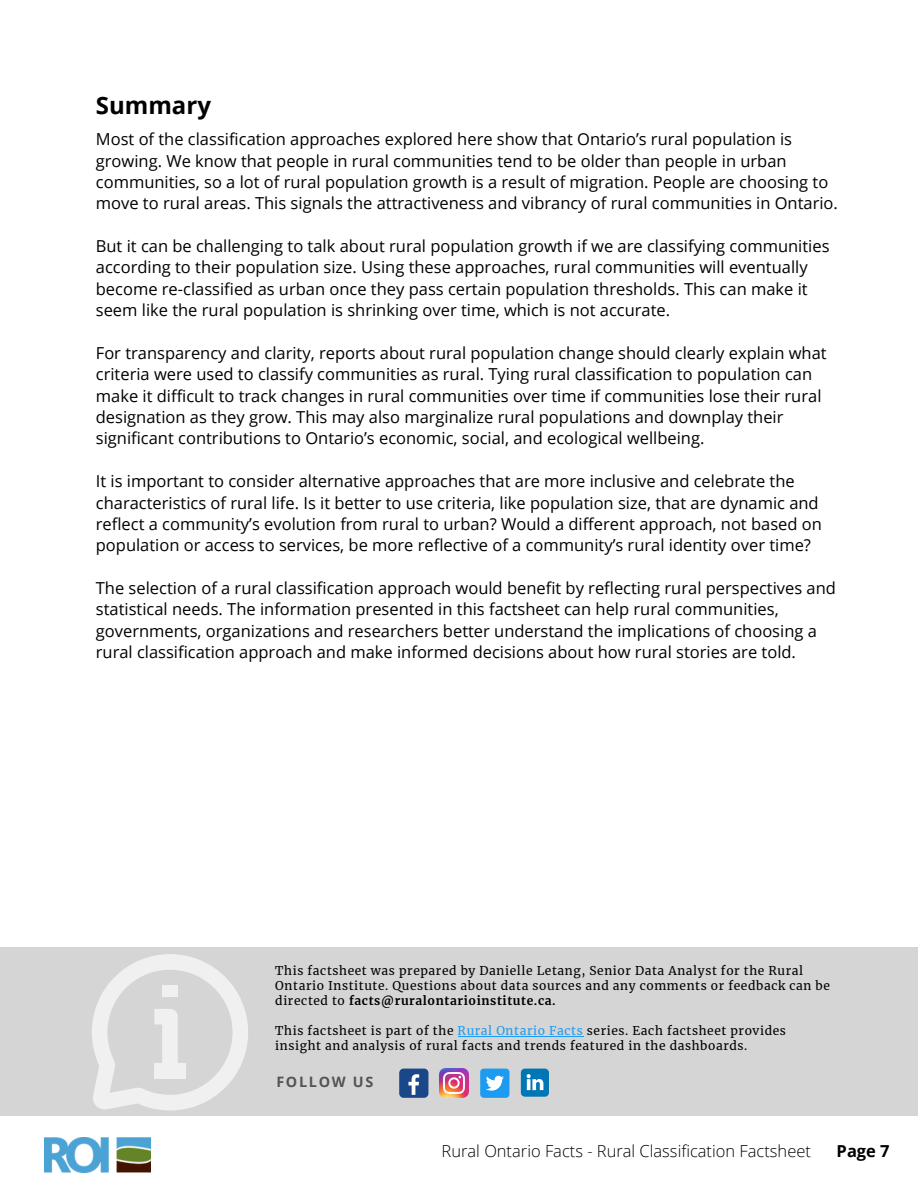
<style>
.page{position:relative;width:918px;height:1188px;background:#fff}
.page>*{position:absolute;margin:0;border:0;box-sizing:border-box;transform-origin:0 0}
.t1{font:700 24px "Open Sans";color:#000}
.t2{font:16.5px/21.3px "Open Sans";color:#000}
.t3{font:300 16.5px "Open Sans";color:#000}
.t4{font:700 16.5px "Open Sans";color:#000}
.t5{font:700 14.4px "Open Sans";letter-spacing:.12em;color:#545454}
.t6{font:12px/15px "Merriweather";letter-spacing:.05em;color:#000}
.s1{font-weight:700}
.s2{color:#1d9bf0}
</style>
<div class="page">
<div style="left:0;top:947px;width:918px;height:169px;background:#d5d5d5"></div>
<svg style="left:92px;top:954px;width:156px;height:156px"></svg>
<div style="left:154px;top:1064px;width:32px;height:15px;background:#f0f0f0"></div>
<div style="left:162px;top:985px;width:16px;height:12px;background:#f0f0f0"></div>
<div style="left:399px;top:1069px;width:29px;height:29px;background:#1a4789;border-radius:4px"></div>
<svg style="left:408px;top:1074px;width:11px;height:21px"></svg>
<img style="left:439px;top:1069px;width:30px;height:29px">
<div style="left:480px;top:1069px;width:29px;height:29px;background:#1d9bf0;border-radius:4px"></div>
<svg style="left:486px;top:1076px;width:18px;height:15px"></svg>
<svg style="left:521px;top:1069px;width:28px;height:28px"></svg>
<img style="left:44px;top:1137px;width:107px;height:35px">
<hr style="left:458px;top:1036px;width:125px;height:1px;background:#1d9bf0">
<p class="t1" style="left:96px;top:88px;width:117px">Summary</p>
<p class="t2" style="left:96px;top:128px;width:744px">Most of the classification approaches explored here show that Ontario’s rural population is growing. We know that people in rural communities tend to be older than people in urban communities, so a lot of rural population growth is a result of migration. People are choosing to move to rural areas. This signals the attractiveness and vibrancy of rural communities in Ontario.</p>
<p class="t2" style="left:96px;top:235px;width:735px">But it can be challenging to talk about rural population growth if we are classifying communities according to their population size. Using these approaches, rural communities will eventually become re-classified as urban once they pass certain population thresholds. This can make it seem like the rural population is shrinking over time, which is not accurate.</p>
<p class="t2" style="left:96px;top:342px;width:732px">For transparency and clarity, reports about rural population change should clearly explain what criteria were used to classify communities as rural. Tying rural classification to population can</p>
<p class="t2" style="left:96px;top:385px;width:727px">make it difficult to track changes in rural communities over time if communities lose their rural designation as they grow. This may also marginalize rural populations and downplay their significant contributions to Ontario’s economic, social, and ecological wellbeing.</p>
<p class="t2" style="left:96px;top:470px;width:728px">It is important to consider alternative approaches that are more inclusive and celebrate the characteristics of rural life. Is it better to use criteria, like population size, that are dynamic and reflect a community’s evolution from rural to urban? Would a different approach, not based on population or access to services, be more reflective of a community’s rural identity over time?</p>
<p class="t2" style="left:96px;top:577px;width:742px">The selection of a rural classification approach would benefit by reflecting rural perspectives and statistical needs. The information presented in this factsheet can help rural communities, governments, organizations and researchers better understand the implications of choosing a rural classification approach and make informed decisions about how rural stories are told.</p>
<p class="t6" style="left:275px;top:963px;width:556px">This factsheet was prepared by Danielle Letang, Senior Data Analyst for the Rural<br>Ontario Institute. Questions about data sources and any comments or feedback can be directed to <span class="s1">facts@ruralontarioinstitute.ca.</span></p>
<p class="t6" style="left:275px;top:1023px;width:512px">This factsheet is part of the <span class="s2">Rural Ontario Facts</span> series. Each factsheet provides insight and analysis of rural facts and trends featured in the dashboards.</p>
<p class="t5" style="left:276px;top:1072px;width:98px">FOLLOW US</p>
<p class="t3" style="left:442px;top:1140px;width:371px">Rural Ontario Facts - Rural Classification Factsheet</p>
<p class="t4" style="left:837px;top:1140px;width:55px">Page 7</p>
</div>
